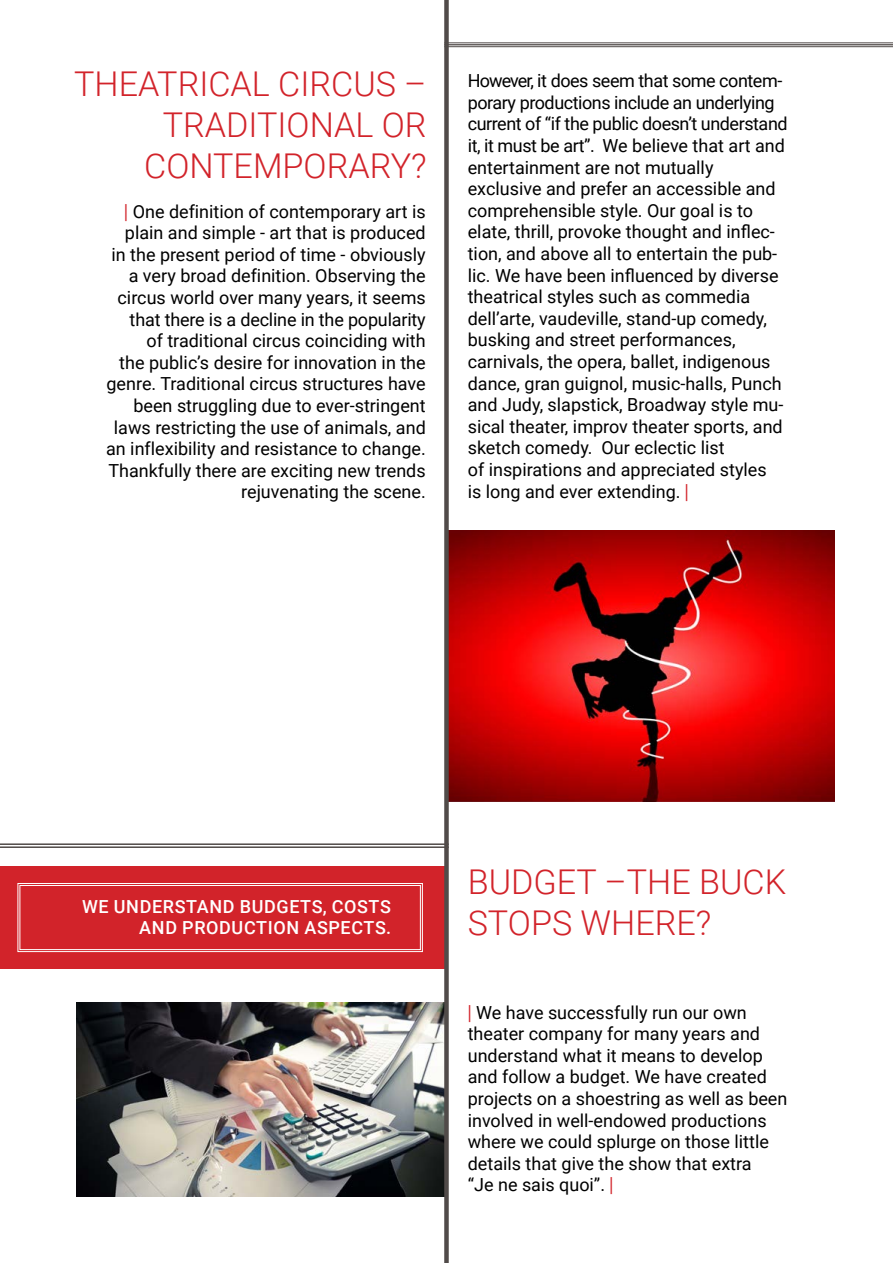
<style>
.page{position:relative;width:893px;height:1263px;background:#fff}
.page>*{position:absolute;margin:0;border:0;box-sizing:border-box;transform-origin:0 0}
.t1{font:300 34.2px/41px "Roboto";color:#d2232a;text-align:right}
.t2{font:18px/21.6px "Roboto";color:#000}
.t3{font:500 18px/21.6px "Roboto";letter-spacing:.035em;color:#fff;text-align:right}
</style>
<div class="page">
<img style="left:449px;top:530px;width:386px;height:271px">
<img style="left:77px;top:1002px;width:367px;height:194px">
<div style="left:0;top:866px;width:445px;height:102px;background:#d2232a"></div>
<svg style="left:17px;top:883px;width:406px;height:69px"></svg>
<div style="left:19px;top:885px;width:402px;height:65px;border:1px solid #fff"></div>
<hr style="left:444px;top:43px;width:449px;height:1px;background:#514b49">
<hr style="left:444px;top:44px;width:449px;height:1px;background:#514b49">
<hr style="left:444px;top:46px;width:449px;height:1px;background:#514b49">
<hr style="left:0;top:843px;width:449px;height:2px;background:#514b49">
<hr style="left:0;top:846px;width:449px;height:2px;background:#514b49">
<div style="left:444px;top:0;width:5px;height:1263px;background:#514b49"></div>
<h1 class="t1" style="left:74px;top:62px;width:354px">THEATRICAL CIRCUS –<br>TRADITIONAL OR<br>CONTEMPORARY?</h1>
<p class="t2" style="left:106px;top:200px;width:321px;text-align:right">One definition of contemporary art is plain and simple - art that is produced<br>in the present period of time - obviously a very broad definition. Observing the circus world over many years, it seems that there is a decline in the popularity<br>of traditional circus coinciding with<br>the public’s desire for innovation in the genre. Traditional circus structures have been struggling due to ever-stringent laws restricting the use of animals, and an inflexibility and resistance to change.<br>Thankfully there are exciting new trends rejuvenating the scene.</p>
<p class="t2" style="left:468px;top:69px;width:321px">However, it does seem that some contem&shy;porary productions include an underlying current of “if the public doesn’t understand it, it must be art”. We believe that art and entertainment are not mutually exclusive and prefer an accessible and comprehensible style. Our goal is to elate, thrill, provoke thought and inflec&shy;tion, and above all to entertain the pub&shy;lic. We have been influenced by diverse theatrical styles such as commedia dell’arte, vaudeville, stand-up comedy, busking and street performances, carnivals, the opera, ballet, indigenous dance, gran guignol, music-halls, Punch and Judy, slapstick, Broadway style mu&shy;sical theater, improv theater sports, and sketch comedy. Our eclectic list<br>of inspirations and appreciated styles<br>is long and ever extending.</p>
<p class="t3" style="left:82px;top:895px;width:311px">WE UNDERSTAND BUDGETS, COSTS<br>AND PRODUCTION ASPECTS.</p>
<h1 class="t1" style="left:468px;top:860px;width:320px;text-align:left">BUDGET –THE BUCK<br>STOPS WHERE?</h1>
<p class="t2" style="left:468px;top:1001px;width:321px;text-indent:8px">We have successfully run our own theater company for many years and understand what it means to develop and follow a budget. We have created projects on a shoestring as well as been involved in well-endowed productions where we could splurge on those little details that give the show that extra<br>“Je ne sais quoi”.</p>
</div>
